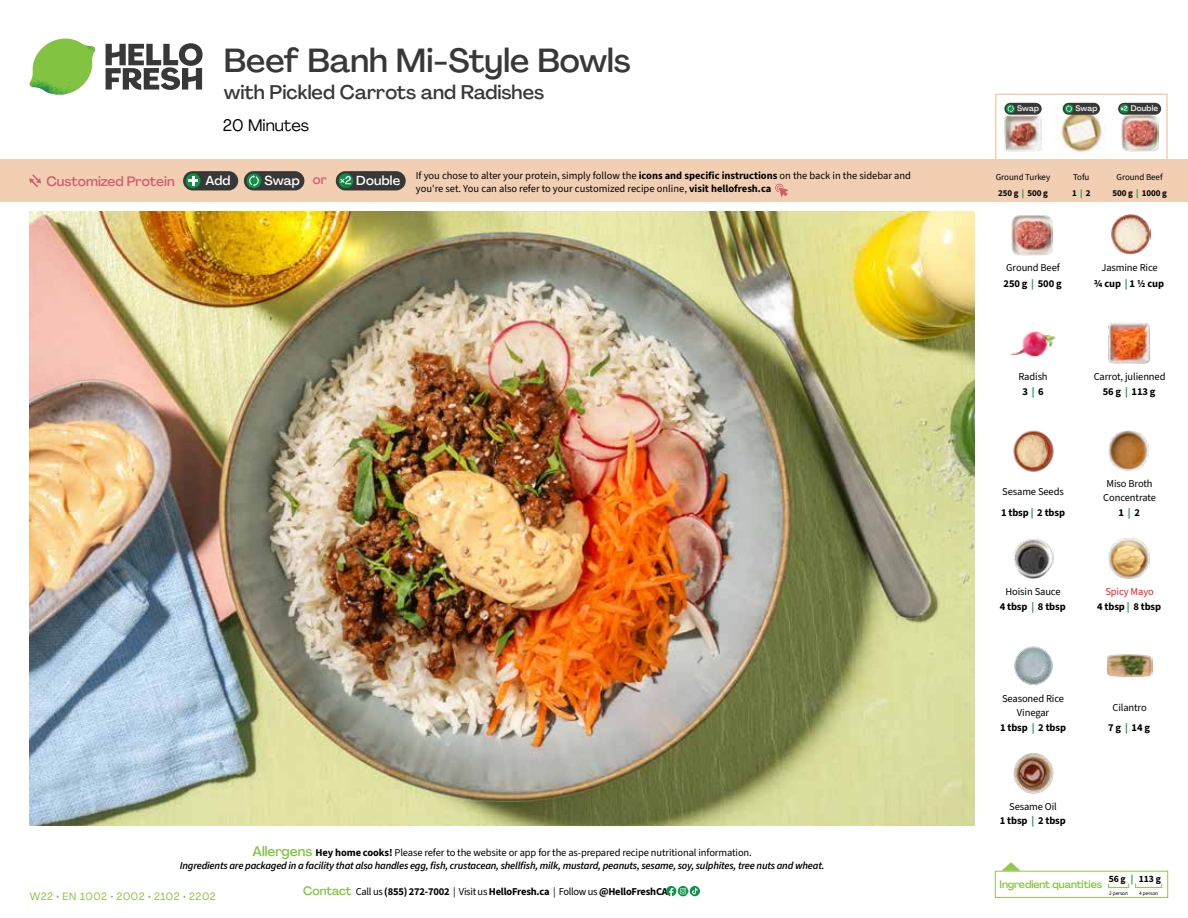
<style>
.page{position:relative;width:1188px;height:918px;background:#fff}
.page>*{position:absolute;margin:0;border:0;box-sizing:border-box;transform-origin:0 0}
.t1{font:500 33px "Agrandir";color:#383839}
.t2{font:500 19.5px "Agrandir";color:#383839}
.t3{font:16.5px "Agrandir";color:#000}
.t4{font:500 13.5px "Agrandir";color:#d15f6a}
.t5{font:500 12.9px "Agrandir";letter-spacing:.015em;color:#fff}
.t6{font:10.5px/14.9px "Source Sans 3";letter-spacing:-.01em;color:#000;text-align:center}
.t7{font:italic 600 10.5px/13.5px "Source Sans 3";letter-spacing:-.02em;color:#000;text-align:center}
.t8{font:700 10.5px/14.9px "Source Sans 3";letter-spacing:-.02em;color:#000;text-align:center}
.t9{font:10.5px "Agrandir";letter-spacing:.05em;color:#82c341}
.t10{font:500 10.5px "Agrandir";letter-spacing:-.01em;color:#82c341}
.t11{font:700 9.6px "Source Sans 3";color:#000}
.t12{font:9px/16.4px "Source Sans 3";letter-spacing:-.01em;color:#000}
.t13{font:500 7.95px "Agrandir";letter-spacing:.025em;color:#fff}
.t14{font:5.25px "Source Sans 3";letter-spacing:-.01em;color:#000}
.s1{font-weight:700}
.s2{color:#d15f6a}
.s3{font-weight:700;color:#0b9446}
.s4{font-weight:400}
.s5{color:#0b9446}
.s6{font-weight:400;color:#ed1d24}
.s7{font-family:"Agrandir";font-weight:500;font-style:normal;font-size:13.5px;color:#82c341}
.s8{font-weight:700;font-style:normal}
.s9{font-weight:400;font-style:normal}
.s10{font-family:"Agrandir";font-weight:500;font-size:12px;color:#82c341}
</style>
<div class="page">
<svg style="left:106px;top:43px;width:97px;height:47px"></svg>
<svg style="left:34px;top:39px;width:59px;height:38px"></svg>
<img style="left:65px;top:39px;width:30px;height:25px">
<img style="left:33px;top:60px;width:56px;height:10px">
<img style="left:29px;top:64px;width:58px;height:31px">
<img style="left:64px;top:70px;width:25px;height:24px">
<img style="left:30px;top:211px;width:945px;height:615px">
<svg style="left:690px;top:886px;width:10px;height:10px"></svg>
<svg style="left:666px;top:886px;width:32px;height:10px"></svg>
<svg style="left:1002px;top:862px;width:19px;height:9px"></svg>
<div style="left:995px;top:871px;width:173px;height:27px;border:1px solid #91c84e"></div>
<div style="left:1108px;top:883px;width:21px;height:5px;border:1px solid #91c84e"></div>
<div style="left:1135px;top:883px;width:27px;height:5px;border:1px solid #91c84e"></div>
<img style="left:1011px;top:331px;width:45px;height:26px">
<img style="left:1108px;top:322px;width:43px;height:42px">
<img style="left:1013px;top:430px;width:41px;height:42px">
<img style="left:1109px;top:431px;width:40px;height:40px">
<img style="left:1014px;top:539px;width:39px;height:39px">
<img style="left:1108px;top:538px;width:41px;height:41px">
<img style="left:1014px;top:646px;width:39px;height:39px">
<img style="left:1013px;top:753px;width:41px;height:41px">
<img style="left:1111px;top:214px;width:40px;height:40px">
<img style="left:1012px;top:215px;width:41px;height:40px">
<img style="left:1107px;top:654px;width:45px;height:24px">
<div style="left:0;top:160px;width:1188px;height:42px;background:#f2cfb3"></div>
<svg style="left:29px;top:174px;width:12px;height:13px"></svg>
<div style="left:336px;top:171px;width:70px;height:19px;background:#383839;border-radius:10px"></div>
<svg style="left:338px;top:173px;width:15px;height:15px"></svg>
<div style="left:341px;top:180px;width:11px;height:11px;background:#000;opacity:.35"></div>
<svg style="left:339px;top:176px;width:12px;height:8px"></svg>
<div style="left:244px;top:171px;width:60px;height:19px;background:#383839;border-radius:10px"></div>
<div style="left:247px;top:173px;width:14px;height:15px;background:#0b9446;border-radius:50%"></div>
<svg style="left:249px;top:175px;width:10px;height:12px"></svg>
<div style="left:183px;top:171px;width:55px;height:19px;background:#383839;border-radius:10px"></div>
<div style="left:186px;top:173px;width:14px;height:15px;background:#0b9446;border-radius:50%"></div>
<svg style="left:188px;top:176px;width:10px;height:10px"></svg>
<svg style="left:775px;top:183px;width:13px;height:14px"></svg>
<div style="left:995px;top:94px;width:173px;height:69px;border:2px solid #f2cfb3"></div>
<img style="left:1004px;top:115px;width:38px;height:37px">
<img style="left:1056px;top:105px;width:51px;height:52px">
<img style="left:1121px;top:115px;width:37px;height:37px">
<div style="left:1118px;top:103px;width:43px;height:12px;background:#383839;border-radius:6px"></div>
<svg style="left:1120px;top:104px;width:9px;height:9px"></svg>
<div style="left:1122px;top:108px;width:6px;height:7px;background:#000;opacity:.35"></div>
<svg style="left:1120px;top:106px;width:8px;height:8px"></svg>
<div style="left:1063px;top:103px;width:37px;height:12px;background:#383839;border-radius:6px"></div>
<svg style="left:1064px;top:104px;width:9px;height:9px"></svg>
<svg style="left:1066px;top:105px;width:6px;height:7px"></svg>
<div style="left:1004px;top:103px;width:38px;height:12px;background:#383839;border-radius:6px"></div>
<svg style="left:1006px;top:104px;width:9px;height:9px"></svg>
<svg style="left:1008px;top:105px;width:6px;height:7px"></svg>
<h1 class="t1" style="left:224px;top:40px;width:409px">Beef Banh Mi-Style Bowls</h1>
<h2 class="t2" style="left:224px;top:80px;width:322px">with Pickled Carrots and Radishes</h2>
<h3 class="t3" style="left:223px;top:115px;width:88px">20 Minutes</h3>
<p class="t13" style="left:1017px;top:104px;width:24px">Swap</p>
<p class="t13" style="left:1075px;top:104px;width:24px">Swap</p>
<p class="t13" style="left:1131px;top:104px;width:29px">Double</p>
<p class="t6" style="left:416px;top:168px;width:497px;line-height:13.5px;text-align:left">If you chose to alter your protein, simply follow the <span class="s1">icons and specific instructions</span> on the back in the sidebar and you're set. You can also refer to your customized recipe online, <span class="s1">visit hellofresh.ca</span></p>
<p class="t4" style="left:46px;top:173px;width:130px">Customized Protein</p>
<p class="t5" style="left:205px;top:172px;width:27px">Add</p>
<p class="t5" style="left:264px;top:172px;width:64px">Swap <span class="s2">or</span></p>
<p class="t5" style="left:356px;top:172px;width:45px">Double</p>
<p class="t12" style="left:996px;top:169px;width:56px">Ground Turkey<br><span class="s1">250 g</span> <span class="s3">|</span> <span class="s1">500 g</span></p>
<p class="t12" style="left:1072px;top:169px;width:20px">Tofu<br><span class="s1">1</span> <span class="s3">|</span> <span class="s1">2</span></p>
<p class="t12" style="left:1112px;top:169px;width:56px;text-align:center">Ground Beef<br><span class="s1">500 g</span> <span class="s3">|</span> <span class="s1">1000 g</span></p>
<p class="t6" style="left:1004px;top:260px;width:60px;line-height:16.4px;text-align:left">Ground Beef<br><span class="s1">250 g</span> <span class="s3">|</span> <span class="s1">500 g</span></p>
<p class="t8" style="left:1094px;top:259px;width:72px;line-height:16.4px"><span class="s4">Jasmine Rice<br></span>3/4 cup <span class="s5">|</span> 1 1/2 cup</p>
<p class="t6" style="left:1018px;top:369px;width:31px">Radish<br><span class="s1">3</span> <span class="s3">|</span> <span class="s1">6</span></p>
<p class="t6" style="left:1094px;top:369px;width:73px">Carrot, julienned<br><span class="s1">56 g</span> <span class="s3">|</span> <span class="s1">113 g</span></p>
<p class="t6" style="left:1001px;top:481px;width:65px;line-height:21.1px;text-align:left">Sesame Seeds<br><span class="s1">1 tbsp</span> <span class="s3">|</span> <span class="s1">2 tbsp</span></p>
<p class="t6" style="left:1103px;top:477px;width:54px;line-height:13.5px">Miso Broth<br>Concentrate</p>
<p class="t8" style="left:1118px;top:505px;width:23px">1 <span class="s5">|</span> 2</p>
<p class="t6" style="left:1000px;top:584px;width:67px">Hoisin Sauce<br><span class="s1">4 tbsp</span> <span class="s3">|</span> <span class="s1">8 tbsp</span></p>
<p class="t8" style="left:1097px;top:584px;width:65px"><span class="s6">Spicy Mayo<br></span>4 tbsp <span class="s5">|</span> 8 tbsp</p>
<p class="t7" style="left:180px;top:846px;width:646px"><span class="s7">Allergens</span> <span class="s8">Hey home cooks!</span> <span class="s9">Please refer to the website or app for the as-prepared recipe nutritional information.<br></span>Ingredients are packaged in a facility that also handles egg, fish, crustacean, shellfish, milk, mustard, peanuts, sesame, soy, sulphites, tree nuts and wheat.</p>
<p class="t9" style="left:30px;top:890px;width:188px">W22 • EN 1002 • 2002 • 2102 • 2202</p>
<p class="t8" style="left:303px;top:884px;width:366px"><span class="s10">Contact</span> <span class="s4">Call us</span> (855) 272-7002 <span class="s4">| Visit us</span> HelloFresh.ca <span class="s4">| Follow us</span> @HelloFreshCA</p>
<p class="t6" style="left:1002px;top:692px;width:63px;line-height:13.5px">Seasoned Rice<br>Vinegar</p>
<p class="t8" style="left:1000px;top:720px;width:67px">1 tbsp <span class="s5">|</span> 2 tbsp</p>
<p class="t8" style="left:1000px;top:799px;width:67px"><span class="s4">Sesame Oil<br></span>1 tbsp <span class="s5">|</span> 2 tbsp</p>
<p class="t6" style="left:1108px;top:697px;width:43px;line-height:20.1px">Cilantro<br><span class="s1">7 g</span> <span class="s3">|</span> <span class="s1">14 g</span></p>
<p class="t11" style="left:1109px;top:872px;width:54px">56 g <span class="s5">|</span> 113 g</p>
<p class="t14" style="left:1109px;top:890px;width:20px">2 person</p>
<p class="t14" style="left:1139px;top:890px;width:20px">4 person</p>
<p class="t10" style="left:1000px;top:878px;width:104px">Ingredient quantities</p>
</div>
